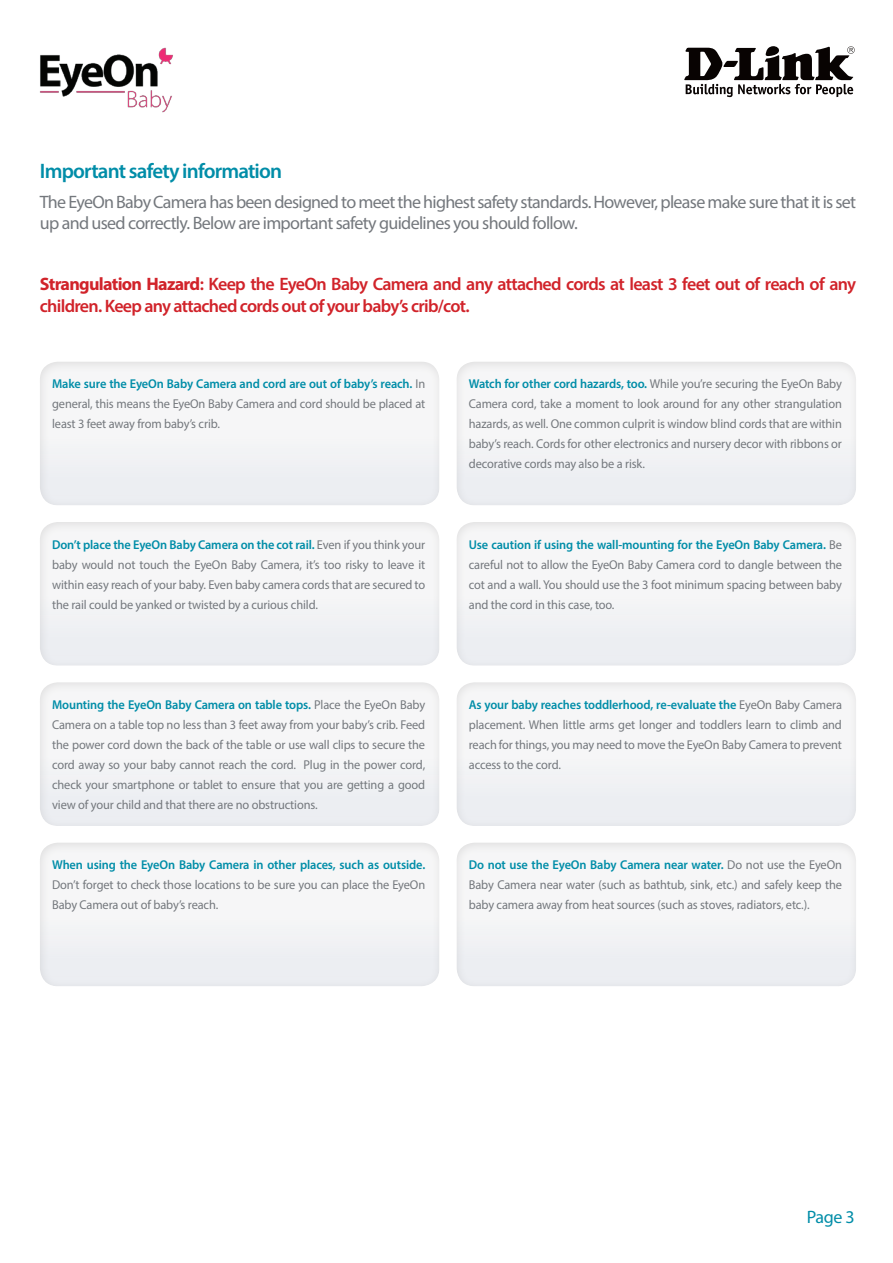
<style>
.page{position:relative;width:893px;height:1263px;background:#fff}
.page>*{position:absolute;margin:0;border:0;box-sizing:border-box;transform-origin:0 0}
.t1{font:600 21px "Myriad Pro";letter-spacing:-.04em;color:#008da8}
.t2{font:18px/21.6px "Myriad Pro";letter-spacing:-.04em;color:#74787d}
.t3{font:600 18px/22.2px "Myriad Pro";letter-spacing:-.04em;color:#d1232a}
.t4{font:18px "Myriad Pro";color:#008da8}
.t5{font:12.9px/20px "Myriad Pro";letter-spacing:-.01em;color:#74787d;text-align:justify}
.t6{font:600 12.9px "Myriad Pro";letter-spacing:-.01em;color:#008da8}
.s1{font-weight:700}
.s2{font-weight:600;color:#008da8}
</style>
<div class="page">
<svg style="left:684px;top:46px;width:171px;height:51px"></svg>
<img style="left:40px;top:47px;width:133px;height:66px">
<div style="left:39px;top:681px;width:402px;height:145px;background:#f4f5f6"></div>
<div style="left:39px;top:360px;width:402px;height:146px;background:#f4f4f6"></div>
<div style="left:455px;top:520px;width:403px;height:146px;background:#f4f5f6"></div>
<div style="left:455px;top:360px;width:403px;height:146px;background:#f4f5f6"></div>
<div style="left:39px;top:520px;width:402px;height:146px;background:#f4f4f6"></div>
<div style="left:455px;top:681px;width:403px;height:145px;background:#f4f5f6"></div>
<div style="left:39px;top:841px;width:402px;height:145px;background:#f4f5f6"></div>
<div style="left:455px;top:841px;width:403px;height:145px;background:#f4f5f6"></div>
<h1 class="t1" style="left:40px;top:157px;width:244px">Important safety information</h1>
<h2 class="t2" style="left:40px;top:191px;width:818px">The EyeOn Baby Camera has been designed to meet the highest safety standards. However, please make sure that it is set up and used correctly. Below are important safety guidelines you should follow.</h2>
<h2 class="t3" style="left:40px;top:272px;width:818px"><span class="s1">Strangulation Hazard</span>: Keep the EyeOn Baby Camera and any attached cords at least 3 feet out of reach of any children. Keep any attached cords out of your baby’s crib/cot.</h2>
<p class="t5" style="left:52px;top:374px;width:375px"><span class="s2">Make sure the EyeOn Baby Camera and cord are out of baby’s reach.</span> In general, this means the EyeOn Baby Camera and cord should be placed at least 3 feet away from baby’s crib.</p>
<p class="t5" style="left:52px;top:534px;width:375px"><span class="s2">Don’t place the EyeOn Baby Camera on the cot rail.</span> Even if you think your baby would not touch the EyeOn Baby Camera, it’s too risky to leave it within easy reach of your baby. Even baby camera cords that are secured to the rail could be yanked or twisted by a curious child.</p>
<p class="t5" style="left:52px;top:695px;width:375px"><span class="s2">Mounting the EyeOn Baby Camera on table tops.</span> Place the EyeOn Baby Camera on a table top no less than 3 feet away from your baby’s crib. Feed the power cord down the back of the table or use wall clips to secure the cord away so your baby cannot reach the cord. Plug in the power cord, check your smartphone or tablet to ensure that you are getting a good view of your child and that there are no obstructions.</p>
<p class="t6" style="left:52px;top:857px;width:375px">When using the EyeOn Baby Camera in other places, such as outside.</p>
<p class="t5" style="left:52px;top:875px;width:375px">Don’t forget to check those locations to be sure you can place the EyeOn<br>Baby Camera out of baby’s reach.</p>
<p class="t5" style="left:469px;top:374px;width:375px"><span class="s2">Watch for other cord hazards, too.</span> While you’re securing the EyeOn Baby Camera cord, take a moment to look around for any other strangulation hazards, as well. One common culprit is window blind cords that are within baby’s reach. Cords for other electronics and nursery decor with ribbons or decorative cords may also be a risk.</p>
<p class="t5" style="left:469px;top:534px;width:375px"><span class="s2">Use caution if using the wall-mounting for the EyeOn Baby Camera.</span> Be careful not to allow the EyeOn Baby Camera cord to dangle between the cot and a wall. You should use the 3 foot minimum spacing between baby and the cord in this case, too.</p>
<p class="t5" style="left:469px;top:695px;width:375px"><span class="s2">As your baby reaches toddlerhood, re-evaluate the</span> EyeOn Baby Camera placement. When little arms get longer and toddlers learn to climb and reach for things, you may need to move the EyeOn Baby Camera to prevent access to the cord.</p>
<p class="t5" style="left:469px;top:855px;width:375px"><span class="s2">Do not use the EyeOn Baby Camera near water.</span> Do not use the EyeOn Baby Camera near water (such as bathtub, sink, etc.) and safely keep the baby camera away from heat sources (such as stoves, radiators, etc.).</p>
<h2 class="t4" style="left:807px;top:1206px;width:49px">Page 3</h2>
</div>
